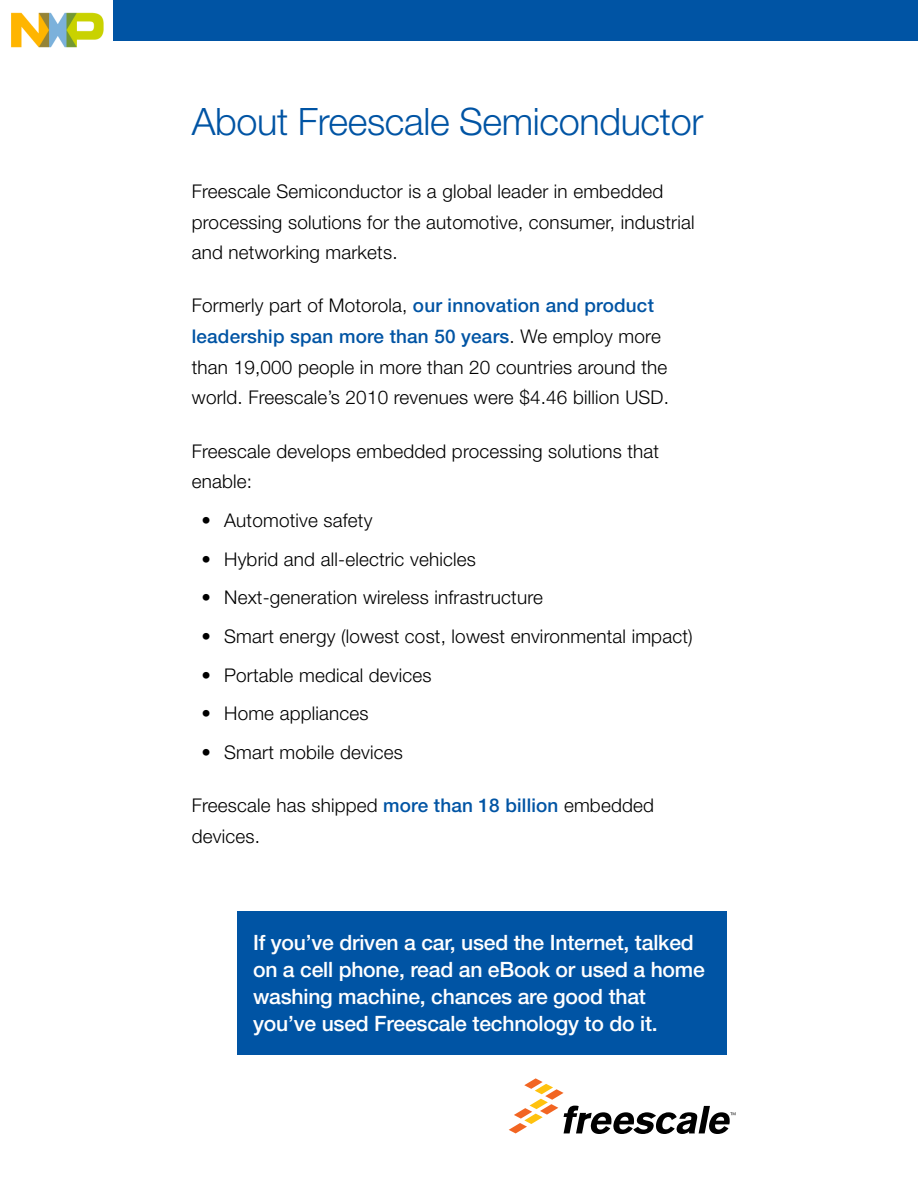
<style>
.page{position:relative;width:918px;height:1188px;background:#fff}
.page>*{position:absolute;margin:0;border:0;box-sizing:border-box;transform-origin:0 0}
.t1{font:300 37.8px "Helvetica Neue LT Pro";letter-spacing:-.01em;color:#0054a4}
.t2{font:500 21.15px/27px "Helvetica Neue LT Pro";letter-spacing:-.01em;color:#fff}
.t3{font:300 18.9px/30.6px "Helvetica Neue LT Pro";letter-spacing:.01em;color:#000}
.s1{font-weight:500;color:#0054a4}
</style>
<div class="page">
<svg style="left:509px;top:1078px;width:226px;height:56px"></svg>
<div style="left:237px;top:911px;width:489px;height:143px;background:#0054a4"></div>
<div style="left:0;top:0;width:918px;height:40px;background:#0054a4"></div>
<img style="left:0;top:0;width:112px;height:48px">
<h1 class="t1" style="left:192px;top:98px;width:513px">About Freescale Semiconductor</h1>
<p class="t3" style="left:192px;top:176px;width:504px">Freescale Semiconductor is a global leader in embedded processing solutions for the automotive, consumer, industrial and networking markets.</p>
<p class="t3" style="left:192px;top:290px;width:479px">Formerly part of Motorola, <span class="s1">our innovation and product leadership span more than 50 years</span>. We employ more than 19,000 people in more than 20 countries around the world. Freescale’s 2010 revenues were $4.46 billion USD.</p>
<p class="t3" style="left:192px;top:435px;width:469px">Freescale develops embedded processing solutions that enable:</p>
<p class="t3" style="left:201px;top:504px;width:173px">• Automotive safety</p>
<p class="t3" style="left:201px;top:543px;width:276px">• Hybrid and all-electric vehicles</p>
<p class="t3" style="left:201px;top:582px;width:343px">• Next-generation wireless infrastructure</p>
<p class="t3" style="left:201px;top:621px;width:493px">• Smart energy (lowest cost, lowest environmental impact)</p>
<p class="t3" style="left:201px;top:659px;width:232px">• Portable medical devices</p>
<p class="t3" style="left:201px;top:698px;width:169px">• Home appliances</p>
<p class="t3" style="left:201px;top:737px;width:203px">• Smart mobile devices</p>
<p class="t3" style="left:192px;top:790px;width:464px">Freescale has shipped <span class="s1">more than 18 billion</span> embedded devices.</p>
<p class="t2" style="left:253px;top:929px;width:453px">If you’ve driven a car, used the Internet, talked on a cell phone, read an eBook or used a home washing machine, chances are good that you’ve used Freescale technology to do it.</p>
</div>
